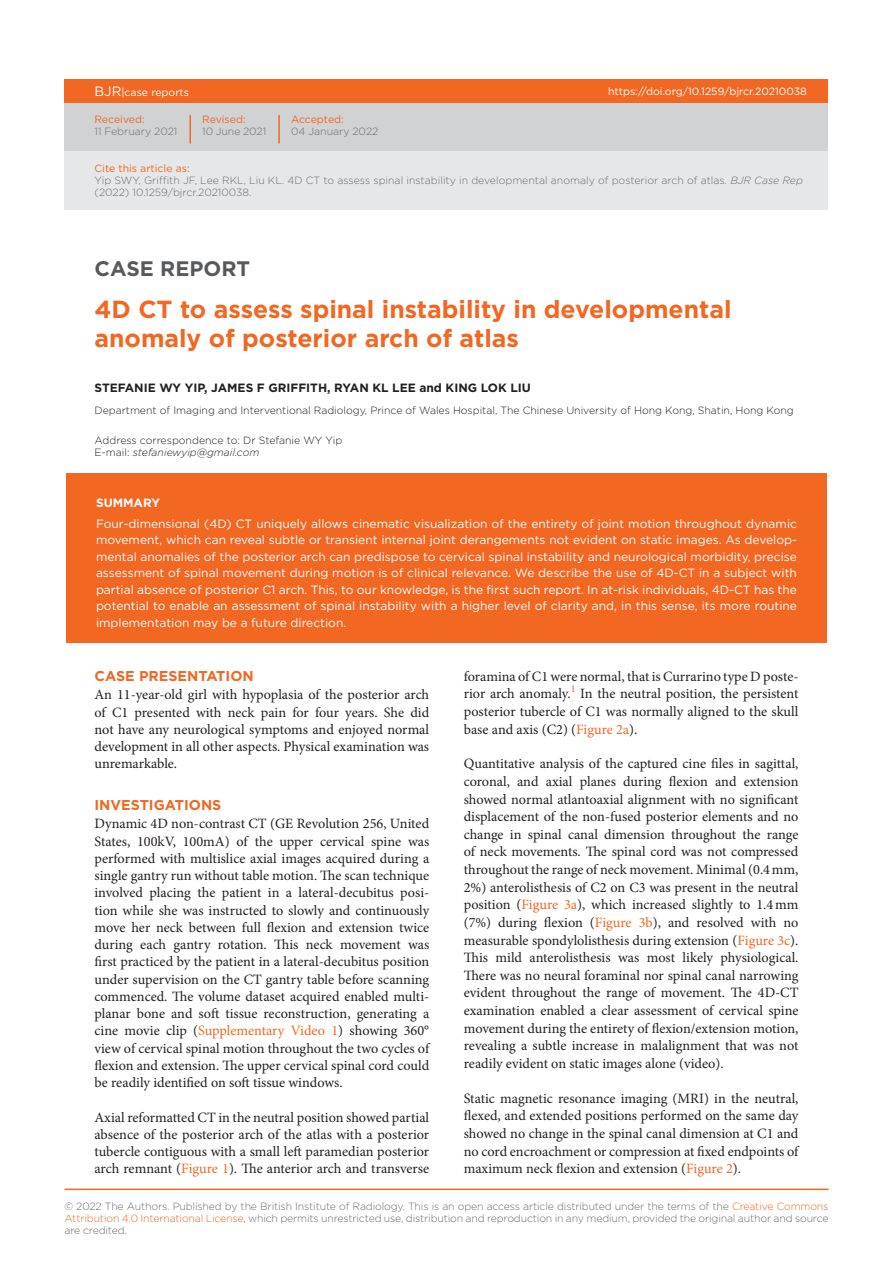
<style>
.page{position:relative;width:893px;height:1263px;background:#fff}
.page>*{position:absolute;margin:0;border:0;box-sizing:border-box;transform-origin:0 0}
.t1{font:700 24.75px/29.2px "Gotham";color:#f26722}
.t2{font:700 21px "Gotham";color:#58595b}
.t3{font:14.25px/17.5px "Minion Pro";color:#231f20;text-align:justify}
.t4{font:700 14.25px "Gotham";color:#f26722}
.t5{font:12px/16.5px "Gotham";color:#fff;text-align:justify}
.t6{font:700 12px "Gotham";color:#231f20}
.t7{font:700 12px "Gotham";color:#fff}
.t8{font:300 10.5px/12px "Gotham";color:#6c6d70;text-align:justify}
.t9{font:300 10.5px/12px "Gotham";letter-spacing:-.005em;color:#231f20}
.t10{font:10.5px "Gotham";color:#fff}
.t11{font:10.5px "Gotham";color:#f26722}
.s1{font-size:13.5px}
.s2{font-weight:400;color:#f26722}
.s3{font-style:italic}
.s4{color:#f26722}
</style>
<div class="page">
<div style="left:64px;top:79px;width:764px;height:24px;background:#f26722"></div>
<hr style="left:65px;top:1188px;width:763px;height:2px;background:#f26722">
<div style="left:64px;top:135px;width:764px;height:75px;background:#e6e7e9"></div>
<div style="left:64px;top:103px;width:764px;height:47px;background:#d1d2d4"></div>
<hr style="left:278px;top:115px;width:2px;height:28px;background:#f26722">
<hr style="left:189px;top:115px;width:2px;height:29px;background:#f26722">
<div style="left:66px;top:473px;width:761px;height:169px;background:#f26722"></div>
<p class="t10" style="left:94px;top:85px;width:96px"><span class="s1">BJR</span>|case reports</p>
<p class="t11" style="left:94px;top:113px;width:52px">Received:</p>
<p class="t8" style="left:94px;top:125px;width:84px">11 February 2021</p>
<p class="t11" style="left:202px;top:113px;width:45px">Revised:</p>
<p class="t8" style="left:202px;top:125px;width:66px">10 June 2021</p>
<p class="t11" style="left:291px;top:113px;width:54px">Accepted:</p>
<p class="t8" style="left:291px;top:125px;width:89px">04 January 2022</p>
<p class="t10" style="left:608px;top:85px;width:200px">https://doi.org/10.1259/bjrcr.20210038</p>
<p class="t8" style="left:94px;top:162px;width:710px;text-align:left"><span class="s2">Cite this article as:<br></span>Yip SWY, Griffith JF, Lee RKL, Liu KL. 4D CT to assess spinal instability in developmental anomaly of posterior arch of atlas<span class="s3">. BJR Case Rep </span>(2022) 10.1259/bjrcr.20210038.</p>
<h2 class="t2" style="left:94px;top:254px;width:157px">CASE REPORT</h2>
<h1 class="t1" style="left:94px;top:294px;width:638px">4D CT to assess spinal instability in developmental anomaly of posterior arch of atlas</h1>
<p class="t6" style="left:94px;top:380px;width:438px">STEFANIE WY YIP, JAMES F GRIFFITH, RYAN KL LEE and KING LOK LIU</p>
<p class="t9" style="left:94px;top:404px;width:701px">Department of Imaging and Interventional Radiology, Prince of Wales Hospital, The Chinese University of Hong Kong, Shatin, Hong Kong</p>
<p class="t9" style="left:94px;top:434px;width:249px">Address correspondence to: Dr Stefanie WY Yip<br>E-mail: <span class="s3">stefaniewyip@gmail.com</span></p>
<p class="t7" style="left:96px;top:494px;width:66px">SUMMARY</p>
<p class="t5" style="left:96px;top:515px;width:702px">Four-dimensional (4D) CT uniquely allows cinematic visualization of the entirety of joint motion throughout dynamic movement, which can reveal subtle or transient internal joint derangements not evident on static images. As develop&shy;mental anomalies of the posterior arch can predispose to cervical spinal instability and neurological morbidity, precise assessment of spinal movement during motion is of clinical relevance. We describe the use of 4D-CT in a subject with partial absence of posterior C1 arch. This, to our knowledge, is the first such report. In at-risk individuals, 4D-CT has the potential to enable an assessment of spinal instability with a higher level of clarity and, in this sense, its more routine implementation may be a future direction.</p>
<p class="t4" style="left:94px;top:666px;width:161px">CASE PRESENTATION</p>
<p class="t3" style="left:94px;top:686px;width:336px">An 11-year-old girl with hypoplasia of the posterior arch of C1 presented with neck pain for four years. She did not have any neurological symptoms and enjoyed normal development in all other aspects. Physical examination was unremarkable.</p>
<p class="t4" style="left:95px;top:796px;width:128px">INVESTIGATIONS</p>
<p class="t3" style="left:94px;top:815px;width:336px">Dynamic 4D non-contrast CT (GE Revolution 256, United States, 100kV, 100mA) of the upper cervical spine was performed with multislice axial images acquired during a single gantry run without table motion. The scan technique involved placing the patient in a lateral-decubitus posi&shy;tion while she was instructed to slowly and continuously move her neck between full flexion and extension twice during each gantry rotation. This neck movement was first practiced by the patient in a lateral-decubitus position under supervision on the CT gantry table before scanning commenced. The volume dataset acquired enabled multi&shy;planar bone and soft tissue reconstruction, generating a cine movie clip (<span class="s4">Supplementary Video 1</span>) showing 360° view of cervical spinal motion throughout the two cycles of flexion and extension. The upper cervical spinal cord could be readily identified on soft tissue windows.</p>
<p class="t3" style="left:94px;top:1108px;width:336px">Axial reformatted CT in the neutral position showed partial absence of the posterior arch of the atlas with a posterior tubercle contiguous with a small left paramedian posterior arch remnant (<span class="s4">Figure 1</span>). The anterior arch and transverse</p>
<p class="t3" style="left:464px;top:667px;width:336px">foramina of C1 were normal, that is Currarino type D poste&shy;rior arch anomaly.<sup>1</sup> In the neutral position, the persistent posterior tubercle of C1 was normally aligned to the skull base and axis (C2) (<span class="s4">Figure 2a</span>).</p>
<p class="t3" style="left:464px;top:755px;width:336px">Quantitative analysis of the captured cine files in sagittal, coronal, and axial planes during flexion and extension showed normal atlantoaxial alignment with no significant displacement of the non-fused posterior elements and no change in spinal canal dimension throughout the range of neck movements. The spinal cord was not compressed throughout the range of neck movement. Minimal (0.4mm, 2%) anterolisthesis of C2 on C3 was present in the neutral position (<span class="s4">Figure 3a</span>), which increased slightly to 1.4mm (7%) during flexion (<span class="s4">Figure 3b</span>), and resolved with no measurable spondylolisthesis during extension (<span class="s4">Figure 3c</span>).<br>This mild anterolisthesis was most likely physiological.<br>There was no neural foraminal nor spinal canal narrowing evident throughout the range of movement. The 4D-CT examination enabled a clear assessment of cervical spine movement during the entirety of flexion/extension motion, revealing a subtle increase in malalignment that was not readily evident on static images alone (video).</p>
<p class="t3" style="left:464px;top:1089px;width:336px">Static magnetic resonance imaging (MRI) in the neutral, flexed, and extended positions performed on the same day showed no change in the spinal canal dimension at C1 and no cord encroachment or compression at fixed endpoints of maximum neck flexion and extension (<span class="s4">Figure 2</span>).</p>
<p class="t8" style="left:64px;top:1200px;width:765px">© 2022 The Authors. Published by the British Institute of Radiology. This is an open access article distributed under the terms of the <span class="s4">Creative Commons Attribution 4.0 International License</span>, which permits unrestricted use, distribution and reproduction in any medium, provided the original author and source are credited.</p>
</div>
